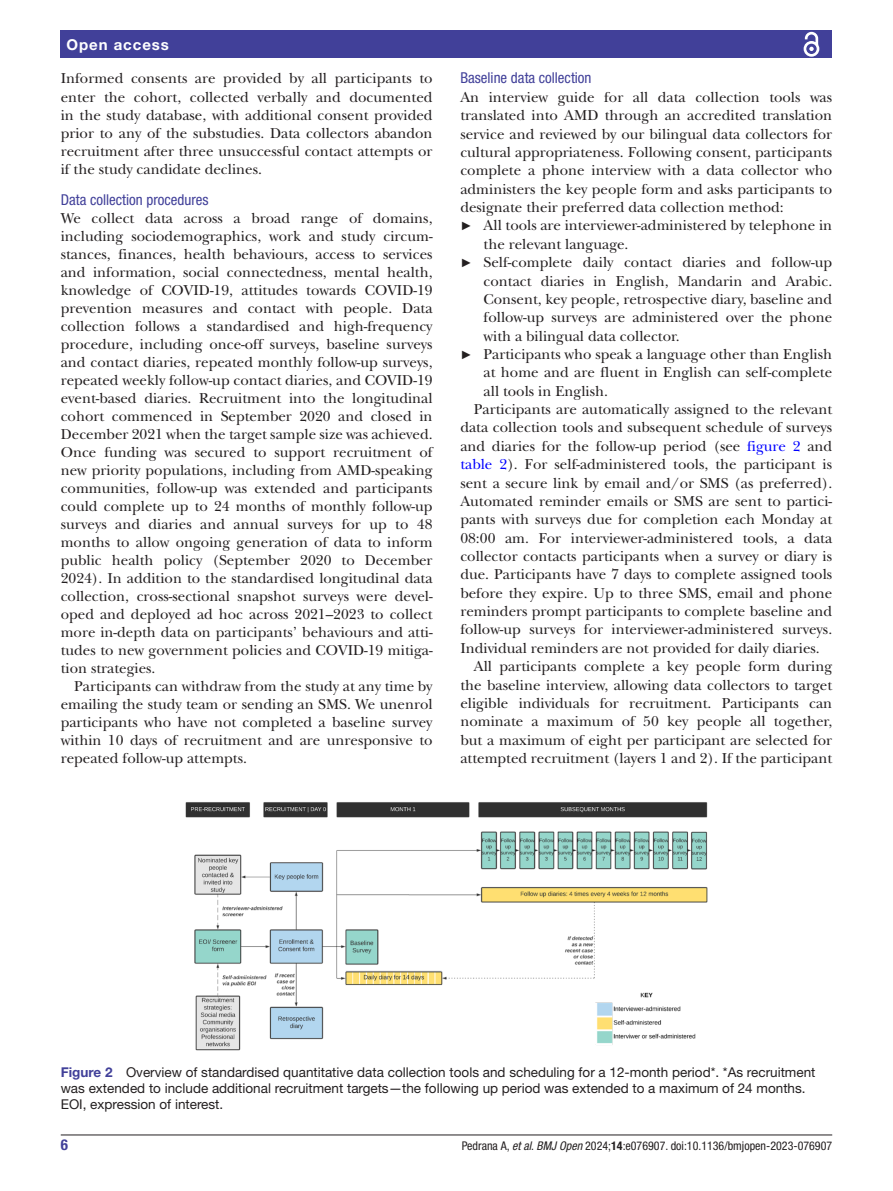
<style>
.page{position:relative;width:893px;height:1191px;background:#fff}
.page>*{position:absolute;margin:0;border:0;box-sizing:border-box;transform-origin:0 0}
.t1{font:15px/18px "New Baskerville";color:#231f20;text-align:justify}
.t2{font:condensed 15px "Helvetica Neue LT Std";color:#414099}
.t3{font:700 15px "Helvetica Neue LT Std";letter-spacing:.065em;color:#fff}
.t4{font:700 condensed 15px "Helvetica Neue LT Std";color:#414099}
.t5{font:13.5px/16.2px "Helvetica Neue LT Std";color:#231f20}
.t6{font:condensed 12px "Helvetica Neue LT Std";color:#231f20}
.s1{font-family:"Arial";font-size:12px}
.s2{color:#00f}
.s3{font-weight:700;color:#414099}
.s4{font-style:italic}
.s5{font-weight:700}
</style>
<div class="page">
<hr style="left:61px;top:1134px;width:771px;height:1px;background:#231f20">
<div style="left:61px;top:31px;width:771px;height:27px;background:#414099"></div>
<svg style="left:803px;top:31px;width:17px;height:26px"></svg>
<img style="left:185px;top:802px;width:523px;height:249px">
<p class="t3" style="left:66px;top:35px;width:104px">Open access</p>
<p class="t1" style="left:61px;top:69px;width:373px">Informed consents are provided by all participants to enter the cohort, collected verbally and documented in the study database, with additional consent provided prior to any of the substudies. Data collectors abandon recruitment after three unsuccessful contact attempts or if the study candidate declines.</p>
<p class="t2" style="left:61px;top:191px;width:149px">Data collection procedures</p>
<p class="t1" style="left:61px;top:209px;width:373px">We collect data across a broad range of domains, including sociodemographics, work and study circum&shy;stances, finances, health behaviours, access to services and information, social connectedness, mental health, knowledge of COVID-19, attitudes towards COVID-19 prevention measures and contact with people. Data collection follows a standardised and high-frequency procedure, including once-off surveys, baseline surveys and contact diaries, repeated monthly follow-up surveys, repeated weekly follow-up contact diaries, and COVID-19 event-based diaries. Recruitment into the longitudinal cohort commenced in September 2020 and closed in December 2021 when the target sample size was achieved.<br>Once funding was secured to support recruitment of new priority populations, including from AMD-speaking communities, follow-up was extended and participants could complete up to 24 months of monthly follow-up surveys and diaries and annual surveys for up to 48 months to allow ongoing generation of data to inform public health policy (September 2020 to December 2024). In addition to the standardised longitudinal data collection, cross-sectional snapshot surveys were devel&shy;oped and deployed ad hoc across 2021–2023 to collect more in-depth data on participants’ behaviours and atti&shy;tudes to new government policies and COVID-19 mitiga&shy;tion strategies.</p>
<p class="t1" style="left:61px;top:677px;width:373px;text-indent:14px">Participants can withdraw from the study at any time by emailing the study team or sending an SMS. We unenrol participants who have not completed a baseline survey within 10 days of recruitment and are unresponsive to repeated follow-up attempts.</p>
<p class="t2" style="left:460px;top:69px;width:133px">Baseline data collection</p>
<p class="t1" style="left:460px;top:88px;width:373px">An interview guide for all data collection tools was</p>
<p class="t1" style="left:460px;top:106px;width:373px">translated into AMD through an accredited translation</p>
<p class="t1" style="left:460px;top:125px;width:373px">service and reviewed by our bilingual data collectors for</p>
<p class="t1" style="left:460px;top:143px;width:373px">cultural appropriateness. Following consent, participants</p>
<p class="t1" style="left:460px;top:162px;width:373px">complete a phone interview with a data collector who</p>
<p class="t1" style="left:460px;top:180px;width:373px">administers the key people form and asks participants to</p>
<p class="t1" style="left:460px;top:198px;width:325px">designate their preferred data collection method:</p>
<p class="t1" style="left:460px;top:217px;width:373px"><span class="s1">►</span> All tools are interviewer-administered by telephone in</p>
<p class="t1" style="left:484px;top:235px;width:146px">the relevant language.</p>
<p class="t1" style="left:460px;top:253px;width:373px"><span class="s1">►</span> Self-complete daily contact diaries and follow-up</p>
<p class="t1" style="left:484px;top:272px;width:350px">contact diaries in English, Mandarin and Arabic.</p>
<p class="t1" style="left:484px;top:290px;width:350px">Consent, key people, retrospective diary, baseline and</p>
<p class="t1" style="left:484px;top:308px;width:350px">follow-up surveys are administered over the phone</p>
<p class="t1" style="left:484px;top:327px;width:198px">with a bilingual data collector.</p>
<p class="t1" style="left:460px;top:345px;width:373px"><span class="s1">►</span> Participants who speak a language other than English</p>
<p class="t1" style="left:484px;top:363px;width:350px">at home and are fluent in English can self-complete</p>
<p class="t1" style="left:484px;top:382px;width:126px">all tools in English.</p>
<p class="t1" style="left:474px;top:400px;width:360px">Participants are automatically assigned to the relevant</p>
<p class="t1" style="left:460px;top:419px;width:373px">data collection tools and subsequent schedule of surveys</p>
<p class="t1" style="left:460px;top:437px;width:373px">and diaries for the follow-up period (see <span class="s2">figure 2</span> and</p>
<p class="t1" style="left:460px;top:455px;width:373px"><span class="s2">table 2</span>). For self-administered tools, the participant is</p>
<p class="t1" style="left:460px;top:474px;width:373px">sent a secure link by email and/or SMS (as preferred).</p>
<p class="t1" style="left:460px;top:492px;width:373px">Automated reminder emails or SMS are sent to partici-</p>
<p class="t1" style="left:460px;top:510px;width:373px">pants with surveys due for completion each Monday at</p>
<p class="t1" style="left:460px;top:529px;width:373px">08:00 am. For interviewer-administered tools, a data</p>
<p class="t1" style="left:460px;top:547px;width:373px">collector contacts participants when a survey or diary is</p>
<p class="t1" style="left:460px;top:565px;width:373px">due. Participants have 7 days to complete assigned tools</p>
<p class="t1" style="left:460px;top:584px;width:373px">before they expire. Up to three SMS, email and phone</p>
<p class="t1" style="left:460px;top:602px;width:373px">reminders prompt participants to complete baseline and</p>
<p class="t1" style="left:460px;top:621px;width:373px">follow-up surveys for interviewer-administered surveys.</p>
<p class="t1" style="left:460px;top:639px;width:361px">Individual reminders are not provided for daily diaries.</p>
<p class="t1" style="left:474px;top:657px;width:360px">All participants complete a key people form during</p>
<p class="t1" style="left:460px;top:676px;width:373px">the baseline interview, allowing data collectors to target</p>
<p class="t1" style="left:460px;top:694px;width:373px">eligible individuals for recruitment. Participants can</p>
<p class="t1" style="left:460px;top:712px;width:373px">nominate a maximum of 50 key people all together,</p>
<p class="t1" style="left:460px;top:731px;width:373px">but a maximum of eight per participant are selected for</p>
<p class="t1" style="left:460px;top:749px;width:373px">attempted recruitment (layers 1 and 2). If the participant</p>
<p class="t5" style="left:61px;top:1063px;width:756px"><span class="s3">Figure 2</span> Overview of standardised quantitative data collection tools and scheduling for a 12-month period*. *As recruitment was extended to include additional recruitment targets—the following up period was extended to a maximum of 24 months.<br>EOI, expression of interest.</p>
<p class="t4" style="left:61px;top:1135px;width:9px">6</p>
<p class="t6" style="left:462px;top:1138px;width:372px">Pedrana A, <span class="s4">et al</span>. <span class="s4">BMJ Open</span> 2024;<span class="s5">14</span>:e076907. doi:10.1136/bmjopen-2023-076907</p>
</div>
